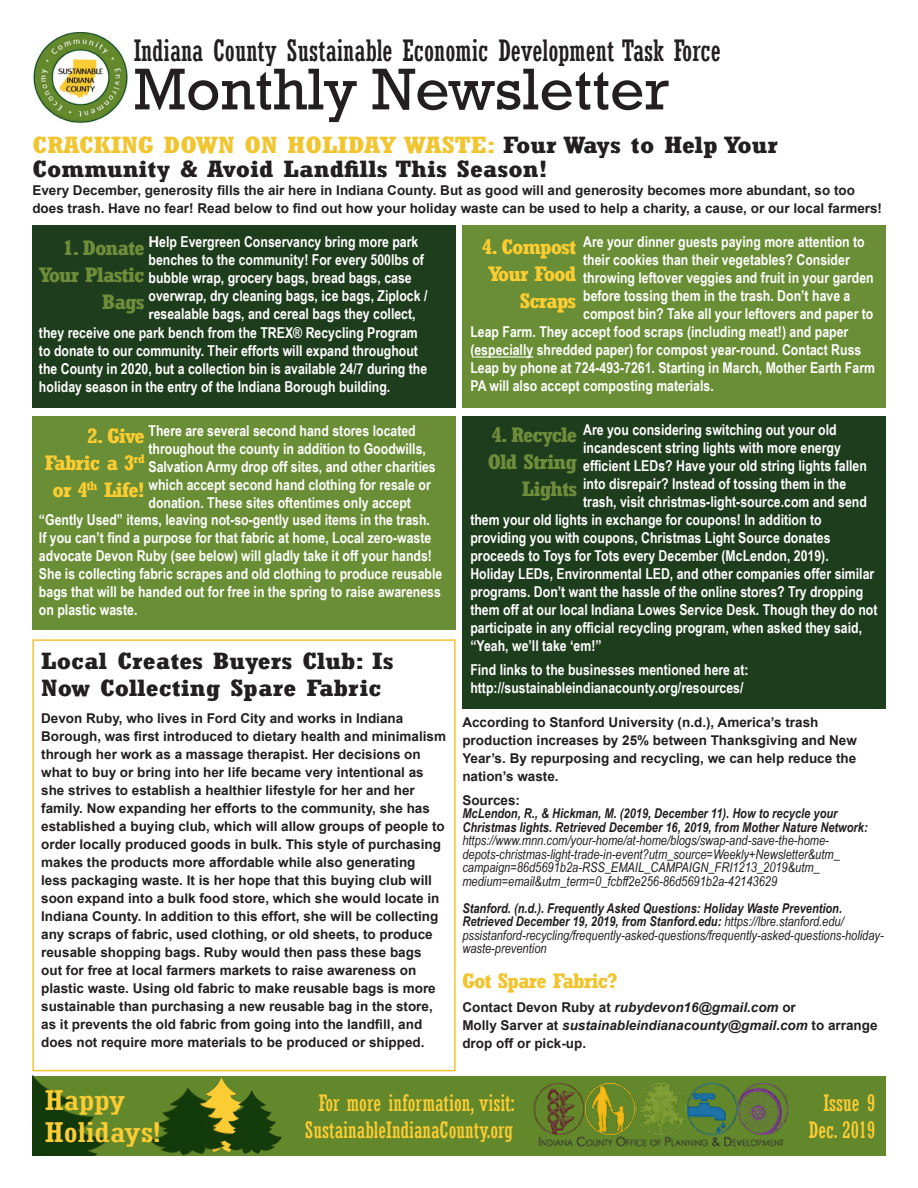
<style>
.page{position:relative;width:918px;height:1188px;background:#fff}
.page>*{position:absolute;margin:0;border:0;box-sizing:border-box;transform-origin:0 0}
.t1{font:60px "Rockwell";color:#231f20}
.t2{font:condensed 29.25px "Rockwell";color:#231f20}
.t3{font:condensed 27px "Rockwell";color:#fbcc34;scale:1.51 1}
.t4{font:700 condensed 23.25px/24px "Rockwell";color:#231f20;scale:1.29 1}
.t5{font:condensed 22.5px "Rockwell";color:#fbcc34}
.t6{font:700 condensed 20.7px/27px "Rockwell";letter-spacing:-.04em;color:#fbcd33;text-align:right;scale:1.16 1}
.t7{font:700 condensed 20.7px/27px "Rockwell";letter-spacing:-.04em;color:#6d8d3b;text-align:right;scale:1.16 1}
.t8{font:700 condensed 20.7px "Rockwell";letter-spacing:-.04em;color:#f1c42e;scale:1.16 1}
.t9{font:700 15px/18px "Arial Narrow";color:#fff}
.t10{font:700 13.5px/18px "Arial";color:#231f20}
.t11{font:italic 13.5px/13.5px "Arial Narrow";color:#231f20}
.t12{font:italic 700 13.5px "Arial";color:#231f20}
.s1{color:#f1c530}
.s2{font-family:"Arial"}
.s3{font-family:"Arial";font-size:13.5px}
.s4{font-weight:700}
.s5{font-style:normal}
.s6{font-style:italic}
</style>
<div class="page">
<div style="left:32px;top:416px;width:424px;height:213px;background:#6a8e35"></div>
<div style="left:462px;top:416px;width:424px;height:292px;background:#1e3d1d"></div>
<div style="left:462px;top:225px;width:424px;height:183px;background:#6a8e35"></div>
<div style="left:32px;top:225px;width:424px;height:183px;background:#1e3d1d"></div>
<img style="left:32px;top:32px;width:96px;height:92px">
<div style="left:32px;top:1076px;width:854px;height:80px;background:#63882b"></div>
<img style="left:533px;top:1084px;width:255px;height:63px">
<img style="left:32px;top:1076px;width:77px;height:80px">
<img style="left:240px;top:1090px;width:42px;height:64px">
<img style="left:150px;top:1080px;width:90px;height:75px">
<hr style="left:474px;top:356px;width:59px;height:2px;background:#fff">
<div style="left:32px;top:639px;width:424px;height:432px;background:#fff;border:2px solid #f1c42e"></div>
<p class="t2" style="left:134px;top:33px;width:589px">Indiana County Sustainable Economic Development Task Force</p>
<p class="t1" style="left:134px;top:55px;width:537px">Monthly Newsletter</p>
<p class="t4" style="left:32px;top:133px;width:579px"><span class="s1">CRACKING DOWN ON HOLIDAY WASTE:</span> Four Ways to Help Your<br>Community &amp; Avoid Landfills This Season!</p>
<p class="t10" style="left:32px;top:182px;width:851px">Every December, generosity fills the air here in Indiana County. But as good will and generosity becomes more abundant, so too does trash. Have no fear! Read below to find out how your holiday waste can be used to help a charity, a cause, or our local farmers!</p>
<p class="t9" style="left:148px;top:232px;width:280px"><span class="s2">H</span>elp Evergreen Conservancy bring more park benches to the community! For every 500lbs of bubble wrap, grocery bags, bread bags, case overwrap, dry cleaning bags, ice bags, Ziplock / <span class="s3">r</span>esealable bags, and cereal bags they collect,</p>
<p class="t7" style="left:39px;top:234px;width:93px">1. Donate<br>Your Plastic<br>Bags</p>
<p class="t9" style="left:39px;top:323px;width:390px">they receive one park bench from the TREX® Recycling Program to donate to our community. Their efforts will expand throughout the County in 2020, but a collection bin is available 24/7 during the holiday season in the entry of the Indiana Borough building.</p>
<p class="t9" style="left:148px;top:421px;width:289px">There are several second hand stores located throughout the county in addition to Goodwills, Salvation Army drop off sites, and other charities which accept second hand clothing for resale or donation. These sites oftentimes only accept</p>
<p class="t6" style="left:45px;top:422px;width:88px">2. Give<br>Fabric a 3<sup>rd </sup>or 4<sup>th</sup> Life!</p>
<p class="t9" style="left:583px;top:232px;width:292px">Are your dinner guests paying more attention to their cookies than their vegetables? Consider throwing leftover veggies and fruit in your garden before tossing them in the trash. Don’t have a compost bin? Take all your leftovers and paper to</p>
<p class="t9" style="left:470px;top:322px;width:406px">Leap Farm. They accept food scraps (including meat!) and paper (especially shredded paper) for compost year-round. Contact Russ Leap by phone at 724-493-7261. Starting in March, Mother Earth Farm PA will also accept composting materials.</p>
<p class="t6" style="left:482px;top:233px;width:83px">4. Compost<br>Your Food<br>Scraps</p>
<p class="t9" style="left:583px;top:420px;width:285px">Are you considering switching out your old incandescent string lights with more energy efficient LEDs? Have your old string lights fallen into disrepair? Instead of tossing them in the trash, visit christmas-light-source.com and send</p>
<p class="t7" style="left:488px;top:421px;width:78px">4. Recycle<br>Old String<br>Lights</p>
<p class="t9" style="left:39px;top:510px;width:405px">“Gently Used” items, leaving not-so-gently used items in the trash.<br>If you can’t find a purpose for that fabric at home, Local zero-waste advocate Devon Ruby (see below) will gladly take it off your hands!<br>She is collecting fabric scrapes and old clothing to produce reusable bags that will be handed out for free in the spring to raise awareness on plastic waste.</p>
<p class="t9" style="left:470px;top:510px;width:409px">them your old lights in exchange for coupons! In addition to providing you with coupons, Christmas Light Source donates proceeds to Toys for Tots every December (McLendon, 2019).<br>Holiday LEDs, Environmental LED, and other companies offer similar programs. Don’t want the hassle of the online stores? Try dropping them off at our local Indiana Lowes Service Desk. Though they do not participate in any official recycling program, when asked they said, “Yeah, we’ll take ‘em!”</p>
<p class="t4" style="left:41px;top:648px;width:275px;line-height:27px">Local Creates Buyers Club: Is<br>Now Collecting Spare Fabric</p>
<p class="t10" style="left:41px;top:710px;width:406px">Devon Ruby, who lives in Ford City and works in Indiana Borough, was first introduced to dietary health and minimalism through her work as a massage therapist. Her decisions on what to buy or bring into her life became very intentional as she strives to establish a healthier lifestyle for her and her family. Now expanding her efforts to the community, she has established a buying club, which will allow groups of people to order locally produced goods in bulk. This style of purchasing makes the products more affordable while also generating<br>less packaging waste. It is her hope that this buying club will soon expand into a bulk food store, which she would locate in Indiana County. In addition to this effort, she will be collecting any scraps of fabric, used clothing, or old sheets, to produce reusable shopping bags. Ruby would then pass these bags<br>out for free at local farmers markets to raise awareness on plastic waste. Using old fabric to make reusable bags is more sustainable than purchasing a new reusable bag in the store, as it prevents the old fabric from going into the landfill, and does not require more materials to be produced or shipped.</p>
<p class="t9" style="left:470px;top:660px;width:280px">Find links to the businesses mentioned here at:</p>
<p class="t9" style="left:470px;top:678px;width:275px">http://sustainableindianacounty.org/resources/</p>
<p class="t10" style="left:462px;top:713px;width:396px">According to Stanford University (n.d.), America’s trash production increases by 25% between Thanksgiving and New Year’s. By repurposing and recycling, we can help reduce the nation’s waste.</p>
<p class="t10" style="left:462px;top:792px;width:59px">Sources:</p>
<p class="t11" style="left:462px;top:807px;width:407px"><span class="s4">McLendon, R., &amp; Hickman, M. (2019, December 11). How to recycle your Christmas lights. Retrieved December 16, 2019, from Mother Nature Network: </span>https://www.mnn.com/your-home/at-home/blogs/swap-and-save-the-home&shy;depots-christmas-light-trade-in-event?utm_source=Weekly+Newsletter&amp;utm_ campaign=86d5691b2a-RSS_EMAIL_CAMPAIGN_FRI1213_2019&amp;utm_ medium=email&amp;utm_term=0_fcbff2e256-86d5691b2a-42143629</p>
<p class="t11" style="left:462px;top:901px;width:423px"><span class="s4">Stanford. (n.d.). Frequently Asked Questions: Holiday Waste Prevention.<br>Retrieved December 19, 2019, from Stanford.edu:</span> https://lbre.stanford.edu/ pssistanford-recycling/frequently-asked-questions/frequently-asked-questions-holiday&shy;waste-prevention</p>
<p class="t8" style="left:462px;top:969px;width:135px">Got Spare Fabric?</p>
<p class="t12" style="left:462px;top:998px;width:335px"><span class="s5">Contact Devon Ruby at</span> rubydevon16@gmail.com <span class="s5">or</span></p>
<p class="t10" style="left:462px;top:1016px;width:417px">Molly Sarver at <span class="s6">sustainableindianacounty@gmail.com</span> to arrange drop off or pick-up.</p>
<p class="t3" style="left:45px;top:1085px;width:55px">Happy</p>
<p class="t3" style="left:45px;top:1117px;width:78px">Holidays!</p>
<p class="t5" style="left:319px;top:1090px;width:197px">For more information, visit:</p>
<p class="t5" style="left:305px;top:1117px;width:210px">SustainableIndianaCounty.org</p>
<p class="t5" style="left:823px;top:1090px;width:54px">Issue 9</p>
<p class="t5" style="left:809px;top:1117px;width:68px">Dec. 2019</p>
</div>
